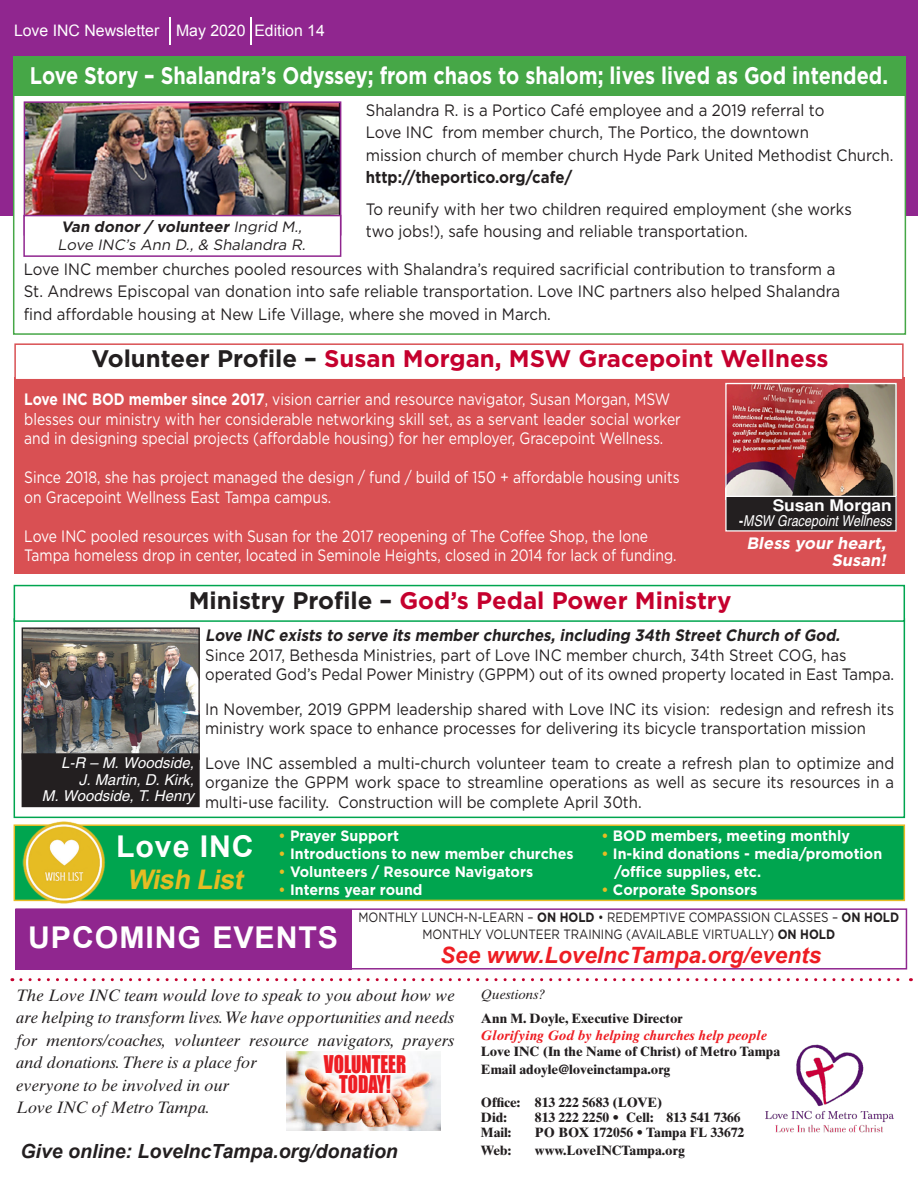
<style>
.page{position:relative;width:918px;height:1188px;background:#fff}
.page>*{position:absolute;margin:0;border:0;box-sizing:border-box;transform-origin:0 0}
.t1{font:700 30px "Arial";letter-spacing:.03em;color:#fff}
.t2{font:italic 700 27px "Arial";color:#e6bc23}
.t3{font:700 24px "Gotham";color:#c5002e}
.t4{font:700 24px "Gotham";color:#fff;scale:.83 1}
.t5{font:italic 700 22.5px "Arial";color:#ee1d23}
.t6{font:22.35px "Impact";color:#ee1d23;scale:.84 1}
.t7{font:italic 700 19.5px "Arial";color:#231f20}
.t8{font:16.5px/19.5px "Gotham";color:#231f20;scale:.9 1}
.t9{font:16.5px "Gotham";color:#fff;scale:.84 1}
.t10{font:16.5px "Gotham";color:#231f20;scale:.91 1}
.t11{font:italic 16.5px/22.5px "Times Ten";color:#231f20;text-align:justify}
.t12{font:italic 700 16.5px "Gotham";color:#231f20;scale:.91 1}
.t13{font:700 16.5px "Gotham";color:#231f20;scale:.91 1}
.t14{font:italic 700 16.5px/16.5px "Gotham";color:#fff;text-align:right}
.t15{font:700 16.05px "Helvetica";color:#fff;scale:1.08 1}
.t16{font:15.9px "Arial";color:#fff}
.t17{font:700 15px "Gotham";color:#fff;scale:.95 1}
.t18{font:italic 15px "Helvetica";color:#fff}
.t19{font:italic 700 15px "Gotham";color:#231f20}
.t20{font:italic 15px "Gotham";color:#231f20}
.t21{font:italic 15px "Helvetica";color:#fff;scale:.83 1}
.t22{font:700 13.5px "Times Ten";color:#231f20}
.t23{font:13.5px "Gotham";color:#231f20;scale:.86 1}
.t24{font:italic 700 13.5px "Times Ten";color:#ee1d23}
.t25{font:italic 13.5px "Times Ten";color:#231f20}
.s1{font-weight:400}
.s2{color:#231f20}
.s3{font-weight:700}
.s4{font-weight:700;font-style:normal}
.s5{color:#e6bc23}
</style>
<div class="page">
<img style="left:287px;top:1127px;width:153px;height:4px">
<div style="left:0;top:0;width:918px;height:216px;background:#90268f"></div>
<div style="left:13px;top:69px;width:893px;height:266px;background:#fff;border:2px solid #46a747"></div>
<div style="left:14px;top:378px;width:890px;height:196px;background:#d95053"></div>
<div style="left:14px;top:618px;width:891px;height:200px;border:2px solid #00a54f"></div>
<div style="left:14px;top:824px;width:891px;height:77px;background:#00a54f;border:2px solid #e6bc23"></div>
<div style="left:13px;top:57px;width:893px;height:39px;background:#46a747"></div>
<div style="left:14px;top:343px;width:890px;height:37px;background:#fff;border:2px solid #d95053"></div>
<div style="left:14px;top:585px;width:891px;height:37px;background:#fff;border:2px solid #00a54f"></div>
<img style="left:24px;top:629px;width:174px;height:124px">
<div style="left:22px;top:627px;width:178px;height:133px;border:1px solid #231f20"></div>
<hr style="left:169px;top:17px;width:2px;height:28px;background:#fff">
<svg style="left:250px;top:17px;width:1px;height:28px"></svg>
<svg style="left:21px;top:978px;width:890px;height:3px"></svg>
<div style="left:5px;top:979px;width:459px;height:148px;background:#fff"></div>
<img style="left:765px;top:1044px;width:129px;height:89px">
<img style="left:27px;top:104px;width:311px;height:111px">
<div style="left:24px;top:101px;width:317px;height:135px;border:2px solid #90268f"></div>
<div style="left:15px;top:909px;width:337px;height:61px;background:#90268f"></div>
<div style="left:15px;top:908px;width:892px;height:62px;border:2px solid #90268f"></div>
<div style="left:22px;top:754px;width:177px;height:53px;background:#231f20"></div>
<div style="left:22px;top:753px;width:178px;height:54px;border:1px solid #231f20"></div>
<img style="left:727px;top:385px;width:168px;height:111px">
<div style="left:725px;top:383px;width:172px;height:117px;border:1px solid #fff"></div>
<div style="left:726px;top:496px;width:170px;height:35px;background:#231f20"></div>
<div style="left:725px;top:496px;width:172px;height:36px;border:1px solid #fff"></div>
<div style="left:23px;top:215px;width:318px;height:42px;background:#fff;border:2px solid #90268f"></div>
<img style="left:15px;top:821px;width:99px;height:82px">
<p class="t16" style="left:14px;top:20px;width:312px">Love INC Newsletter May 2020 Edition 14</p>
<p class="t4" style="left:30px;top:60px;width:1035px">Love Story – Shalandra’s Odyssey; from chaos to shalom; lives lived as God intended.</p>
<p class="t10" style="left:366px;top:101px;width:506px">Shalandra R. is a Portico Café employee and a 2019 referral to</p>
<p class="t10" style="left:366px;top:123px;width:489px">Love INC from member church, The Portico, the downtown</p>
<p class="t10" style="left:366px;top:146px;width:581px">mission church of member church Hyde Park United Methodist Church.</p>
<p class="t13" style="left:366px;top:166px;width:229px">http://theportico.org/cafe/</p>
<p class="t10" style="left:366px;top:200px;width:536px">To reunify with her two children required employment (she works</p>
<p class="t10" style="left:366px;top:222px;width:421px">two jobs!), safe housing and reliable transportation.</p>
<p class="t10" style="left:24px;top:260px;width:893px">Love INC member churches pooled resources with Shalandra’s required sacrificial contribution to transform a</p>
<p class="t10" style="left:24px;top:282px;width:899px">St. Andrews Episcopal van donation into safe reliable transportation. Love INC partners also helped Shalandra</p>
<p class="t10" style="left:24px;top:305px;width:581px">find affordable housing at New Life Village, where she moved in March.</p>
<p class="t19" style="left:61px;top:217px;width:245px">Van donor / volunteer <span class="s1">Ingrid M.,</span></p>
<p class="t20" style="left:57px;top:237px;width:252px">Love INC’s Ann D., &amp; Shalandra R.</p>
<p class="t3" style="left:91px;top:343px;width:739px"><span class="s2">Volunteer Profile –</span> Susan Morgan, MSW Gracepoint Wellness</p>
<p class="t9" style="left:24px;top:390px;width:771px"><span class="s3">Love INC BOD member since 2017</span>, vision carrier and resource navigator, Susan Morgan, MSW</p>
<p class="t9" style="left:24px;top:410px;width:783px">blesses our ministry with her considerable networking skill set, as a servant leader social worker</p>
<p class="t9" style="left:24px;top:429px;width:762px">and in designing special projects (affordable housing) for her employer, Gracepoint Wellness.</p>
<p class="t9" style="left:24px;top:468px;width:782px">Since 2018, she has project managed the design / fund / build of 150 + affordable housing units</p>
<p class="t9" style="left:24px;top:488px;width:367px">on Gracepoint Wellness East Tampa campus.</p>
<p class="t9" style="left:24px;top:527px;width:744px">Love INC pooled resources with Susan for the 2017 reopening of The Coffee Shop, the lone</p>
<p class="t9" style="left:24px;top:546px;width:778px">Tampa homeless drop in center, located in Seminole Heights, closed in 2014 for lack of funding.</p>
<p class="t15" style="left:773px;top:496px;width:112px">Susan Morgan</p>
<p class="t21" style="left:739px;top:512px;width:185px"><span class="s4">-</span>MSW Gracepoint Wellness</p>
<p class="t14" style="left:746px;top:535px;width:145px">Bless your heart,<br>Susan!</p>
<p class="t3" style="left:189px;top:584px;width:544px"><span class="s2">Ministry Profile –</span> God’s Pedal Power Ministry</p>
<p class="t18" style="left:61px;top:754px;width:134px">L-R – M. Woodside,</p>
<p class="t18" style="left:79px;top:771px;width:117px">J. Martin, D. Kirk,</p>
<p class="t18" style="left:42px;top:787px;width:153px">M. Woodside, T. Henry</p>
<p class="t12" style="left:205px;top:624px;width:703px">Love INC exists to serve its memberchurches,including 34th StreetChurch ofGod.</p>
<p class="t8" style="left:205px;top:645px;width:714px">Since 2017, Bethesda Ministries, part of Love INC member church, 34th Street COG, has</p>
<p class="t8" style="left:205px;top:664px;width:767px">operated God’s Pedal Power Ministry (GPPM) out of its owned property located in East Tampa.</p>
<p class="t8" style="left:205px;top:699px;width:767px">In November, 2019 GPPM leadership shared with Love INC its vision: redesign and refresh its ministry work space to enhance processes for delivering its bicycle transportation mission</p>
<p class="t8" style="left:205px;top:753px;width:767px;text-align:justify">Love INC assembled a multi-church volunteer team to create a refresh plan to optimize and organize the GPPM work space to streamline operations as well as secure its resources in a multi-use facility. Construction will be complete April 30th.</p>
<p class="t1" style="left:116px;top:827px;width:139px">Love INC</p>
<p class="t2" style="left:127px;top:861px;width:124px">Wish List</p>
<p class="t17" style="left:279px;top:826px;width:128px"><span class="s5">•</span> Prayer Support</p>
<p class="t17" style="left:279px;top:844px;width:312px"><span class="s5">•</span> Introductions to new member churches</p>
<p class="t17" style="left:279px;top:862px;width:269px"><span class="s5">•</span> Volunteers / Resource Navigators</p>
<p class="t17" style="left:279px;top:880px;width:153px"><span class="s5">•</span> Interns year round</p>
<p class="t17" style="left:602px;top:826px;width:263px"><span class="s5">•</span> BOD members, meeting monthly</p>
<p class="t17" style="left:602px;top:844px;width:297px"><span class="s5">•</span> In-kind donations - media/promotion</p>
<p class="t17" style="left:614px;top:862px;width:156px">/office supplies, etc.</p>
<p class="t17" style="left:602px;top:880px;width:165px"><span class="s5">•</span> Corporate Sponsors</p>
<p class="t1" style="left:28px;top:918px;width:311px">UPCOMING EVENTS</p>
<p class="t23" style="left:359px;top:910px;width:630px">MONTHLY LUNCH-N-LEARN – <span class="s3">ON HOLD</span> • REDEMPTIVE COMPASSION CLASSES – <span class="s3">ON HOLD</span></p>
<p class="t23" style="left:422px;top:926px;width:482px">MONTHLY VOLUNTEER TRAINING (AVAILABLE VIRTUALLY) <span class="s3">ON HOLD</span></p>
<p class="t5" style="left:440px;top:940px;width:382px">See www.LoveIncTampa.org/events</p>
<p class="t11" style="left:16px;top:984px;width:440px">The Love INC team would love to speak to you about how we are helping to transform lives. We have opportunities and needs for mentors/coaches, volunteer resource navigators, prayers and donations. There is a place for</p>
<p class="t11" style="left:16px;top:1074px;width:215px">everyone to be involved in our</p>
<p class="t11" style="left:16px;top:1096px;width:195px">Love INC of Metro Tampa.</p>
<p class="t6" style="left:324px;top:1047px;width:99px">VOLUNTEER</p>
<p class="t6" style="left:339px;top:1066px;width:63px">TODAY!</p>
<p class="t7" style="left:20px;top:1138px;width:379px">Give online: LoveIncTampa.org/donation</p>
<p class="t25" style="left:481px;top:987px;width:66px">Questions?</p>
<p class="t22" style="left:481px;top:1011px;width:203px">Ann M. Doyle, Executive Director</p>
<p class="t24" style="left:481px;top:1027px;width:287px">Glorifying God by helping churches help people</p>
<p class="t22" style="left:481px;top:1044px;width:301px">Love INC (In the Name of Christ) of Metro Tampa</p>
<p class="t22" style="left:481px;top:1061px;width:191px">Email adoyle@loveinctampa.org</p>
<p class="t22" style="left:481px;top:1094px;width:183px">Office: 813 222 5683 (LOVE)</p>
<p class="t22" style="left:481px;top:1109px;width:27px">Did:</p>
<p class="t22" style="left:535px;top:1109px;width:207px">813 222 2250 • Cell: 813 541 7366</p>
<p class="t22" style="left:481px;top:1124px;width:32px">Mail:</p>
<p class="t22" style="left:535px;top:1124px;width:211px">PO BOX 172056 • Tampa FL 33672</p>
<p class="t22" style="left:481px;top:1142px;width:32px">Web:</p>
<p class="t22" style="left:535px;top:1142px;width:151px">www.LoveINCTampa.org</p>
</div>
